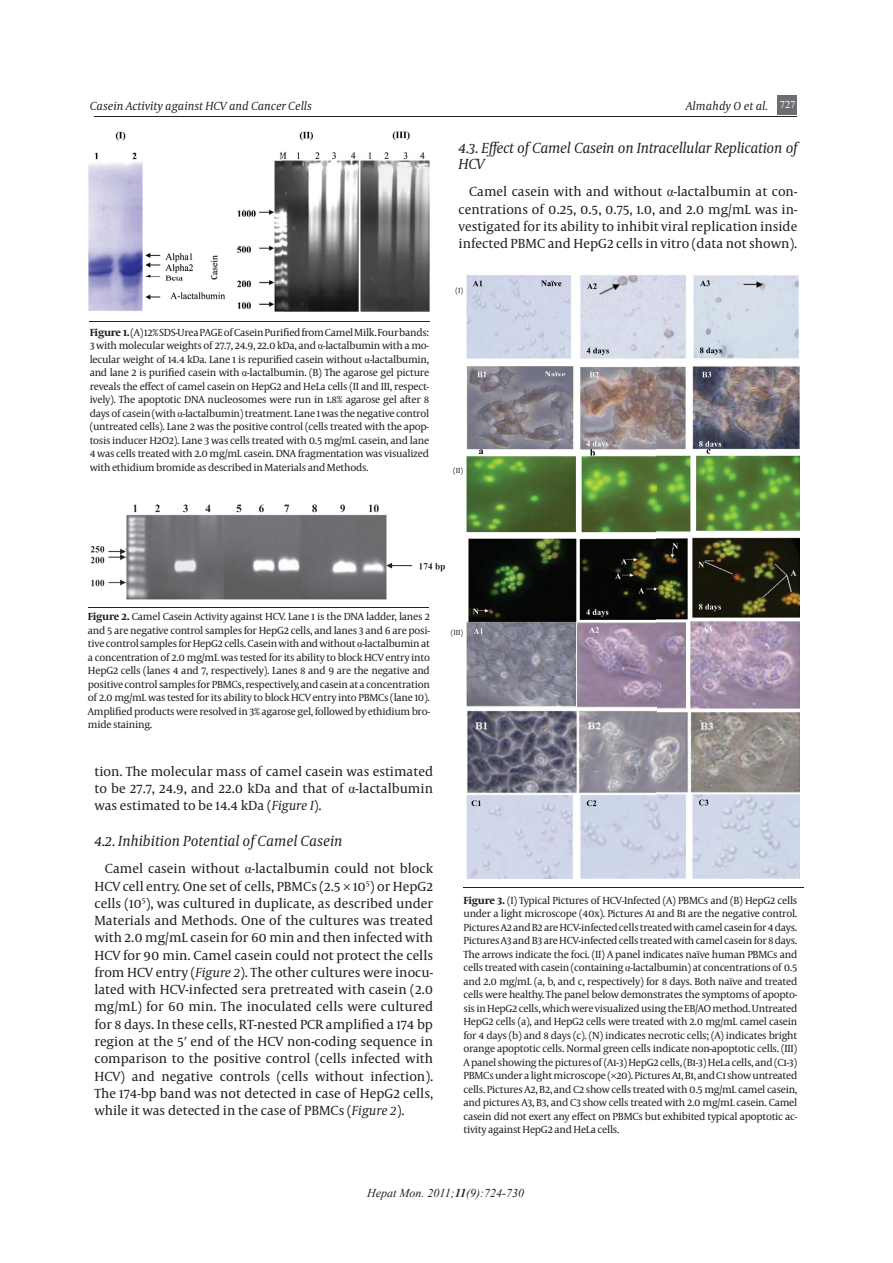
<style>
.page{position:relative;width:893px;height:1263px;background:#fff}
.page>*{position:absolute;margin:0;border:0;box-sizing:border-box;transform-origin:0 0}
.t1{font:italic 15px/16.5px "Capitolium News";letter-spacing:-.02em;color:#231f20}
.t2{font:italic 15px "Capitolium News";color:#231f20}
.t3{font:13.5px/17.2px "Capitolium News";color:#231f20;text-align:justify}
.t4{font:italic 12px "Capitolium News";color:#231f20}
.t5{font:italic 12px "Times New Roman";color:#231f20}
.t6{font:10.5px/13.5px "Capitolium News";letter-spacing:-.025em;color:#231f20;text-align:justify}
.t7{font:7.5px "Capitolium News";color:#231f20}
.s1{font-family:"Times New Roman";font-style:normal;font-size:10.5px;color:#fff}
.s2{font-family:"Times New Roman"}
.s3{font-weight:700}
.s4{font-style:italic}
</style>
<div class="page">
<hr style="left:94px;top:116px;width:703px;height:1px;background:#231f20">
<div style="left:778px;top:95px;width:19px;height:19px;background:#6d6e71"></div>
<hr style="left:463px;top:887px;width:341px;height:1px;background:#231f20">
<img style="left:466px;top:275px;width:333px;height:604px">
<img style="left:88px;top:131px;width:342px;height:191px">
<hr style="left:90px;top:321px;width:340px;height:1px;background:#231f20">
<hr style="left:88px;top:607px;width:340px;height:1px;background:#231f20">
<img style="left:90px;top:504px;width:356px;height:96px">
<p class="t4" style="left:90px;top:100px;width:224px">Casein Activity against HCV and Cancer Cells</p>
<p class="t4" style="left:686px;top:99px;width:111px">Almahdy O et al. <span class="s1">727</span></p>
<h1 class="t1" style="left:459px;top:140px;width:340px">4.3. Effect of Camel Casein on Intracellular Replication of<br>HCV</h1>
<p class="t3" style="left:459px;top:183px;width:340px;text-indent:11px">Camel casein with and without <span class="s2">α</span>-lactalbumin at con&shy;centrations of 0.25, 0.5, 0.75, 1.0, and 2.0 mg/mL was in&shy;vestigated for its ability to inhibit viral replication inside infected PBMC and HepG2 cells in vitro (data not shown).</p>
<p class="t6" style="left:90px;top:325px;width:341px"><span class="s3">Figure 1.</span> (A) 12% SDS-Urea PAGE of Casein Purified from Camel Milk. Four bands:<br>3 with molecular weights of 27.7, 24.9, 22.0 kDa, and <span class="s2">α</span>-lactalbumin with a mo&shy;lecular weight of 14.4 kDa. Lane 1 is repurified casein without <span class="s2">α</span>-lactalbumin, and lane 2 is purified casein with <span class="s2">α</span>-lactalbumin. (B) The agarose gel picture reveals the effect of camel casein on HepG2 and HeLa cells (II and III, respect&shy;ively). The apoptotic DNA nucleosomes were run in 1.8% agarose gel after 8 days of casein (with <span class="s2">α</span>-lactalbumin) treatment. Lane 1 was the negative control (untreated cells). Lane 2 was the positive control (cells treated with the apop&shy;tosis inducer H2O2). Lane 3 was cells treated with 0.5 mg/mL casein, and lane 4 was cells treated with 2.0 mg/mL casein. DNA fragmentation was visualized with ethidium bromide as described in Materials and Methods.</p>
<p class="t7" style="left:456px;top:287px;width:9px">(I)</p>
<p class="t7" style="left:453px;top:467px;width:11px">(II)</p>
<p class="t6" style="left:88px;top:610px;width:343px"><span class="s3">Figure 2.</span> Camel Casein Activity against HCV. Lane 1 is the DNA ladder, lanes 2 and 5 are negative control samples for HepG2 cells, and lanes 3 and 6 are posi&shy;tive control samples for HepG2 cells. Casein with and without <span class="s2">α</span>-lactalbumin at a concentration of 2.0 mg/mL was tested for its ability to block HCV entry into HepG2 cells (lanes 4 and 7, respectively). Lanes 8 and 9 are the negative and positive control samples for PBMCs, respectively, and casein at a concentration of 2.0 mg/mL was tested for its ability to block HCV entry into PBMCs (lane 10).<br>Amplified products were resolved in 3% agarose gel, followed by ethidium bro&shy;mide staining.</p>
<p class="t3" style="left:94px;top:763px;width:340px">tion. The molecular mass of camel casein was estimated to be 27.7, 24.9, and 22.0 kDa and that of <span class="s2">α</span>-lactalbumin was estimated to be 14.4 kDa (<span class="s4">Figure I</span>).</p>
<h1 class="t2" style="left:94px;top:833px;width:250px">4.2. Inhibition Potential of Camel Casein</h1>
<p class="t3" style="left:94px;top:860px;width:340px;text-indent:11px">Camel casein without <span class="s2">α</span>-lactalbumin could not block HCV cell entry. One set of cells, PBMCs (2.5 × 10<sup>5</sup>) or HepG2 cells (10<sup>5</sup>), was cultured in duplicate, as described under Materials and Methods. One of the cultures was treated with 2.0 mg/mL casein for 60 min and then infected with HCV for 90 min. Camel casein could not protect the cells from HCV entry (<span class="s4">Figure 2</span>). The other cultures were inocu&shy;lated with HCV-infected sera pretreated with casein (2.0 mg/mL) for 60 min. The inoculated cells were cultured for 8 days. In these cells, RT-nested PCR amplified a 174 bp region at the 5<span class="s2">′</span> end of the HCV non-coding sequence in comparison to the positive control (cells infected with HCV) and negative controls (cells without infection).<br>The 174-bp band was not detected in case of HepG2 cells, while it was detected in the case of PBMCs (<span class="s4">Figure 2</span>).</p>
<p class="t7" style="left:451px;top:629px;width:14px">(III)</p>
<p class="t6" style="left:463px;top:894px;width:335px"><span class="s3">Figure 3.</span> (I) Typical Pictures of HCV-Infected (A) PBMCs and (B) HepG2 cells under a light microscope (40x). Pictures A1 and B1 are the negative control.<br>Pictures A2 and B2 are HCV-infected cells treated with camel casein for 4 days.<br>Pictures A3 and B3 are HCV-infected cells treated with camel casein for 8 days.<br>The arrows indicate the foci. (II) A panel indicates naïve human PBMCs and cells treated with casein (containing <span class="s2">α</span>-lactalbumin) at concentrations of 0.5 and 2.0 mg/mL (a, b, and c, respectively) for 8 days. Both naïve and treated cells were healthy. The panel below demonstrates the symptoms of apopto&shy;sis in HepG2 cells, which were visualized using the EB/AO method. Untreated HepG2 cells (a), and HepG2 cells were treated with 2.0 mg/mL camel casein for 4 days (b) and 8 days (c). (N) indicates necrotic cells; (A) indicates bright orange apoptotic cells. Normal green cells indicate non-apoptotic cells. (III)<br>A panel showing the pictures of (A1-3) HepG2 cells, (B1-3) HeLa cells, and (C1-3)<br>PBMCs under a light microscope (×20). Pictures A1, B1, and C1 show untreated cells. Pictures A2, B2, and C2 show cells treated with 0.5 mg/mL camel casein, and pictures A3, B3, and C3 show cells treated with 2.0 mg/mL casein. Camel casein did not exert any effect on PBMCs but exhibited typical apoptotic ac&shy;tivity against HepG2 and HeLa cells.</p>
<p class="t5" style="left:367px;top:1184px;width:158px">Hepat Mon. 2011;<span class="s3">11</span>(9):724-730</p>
</div>
